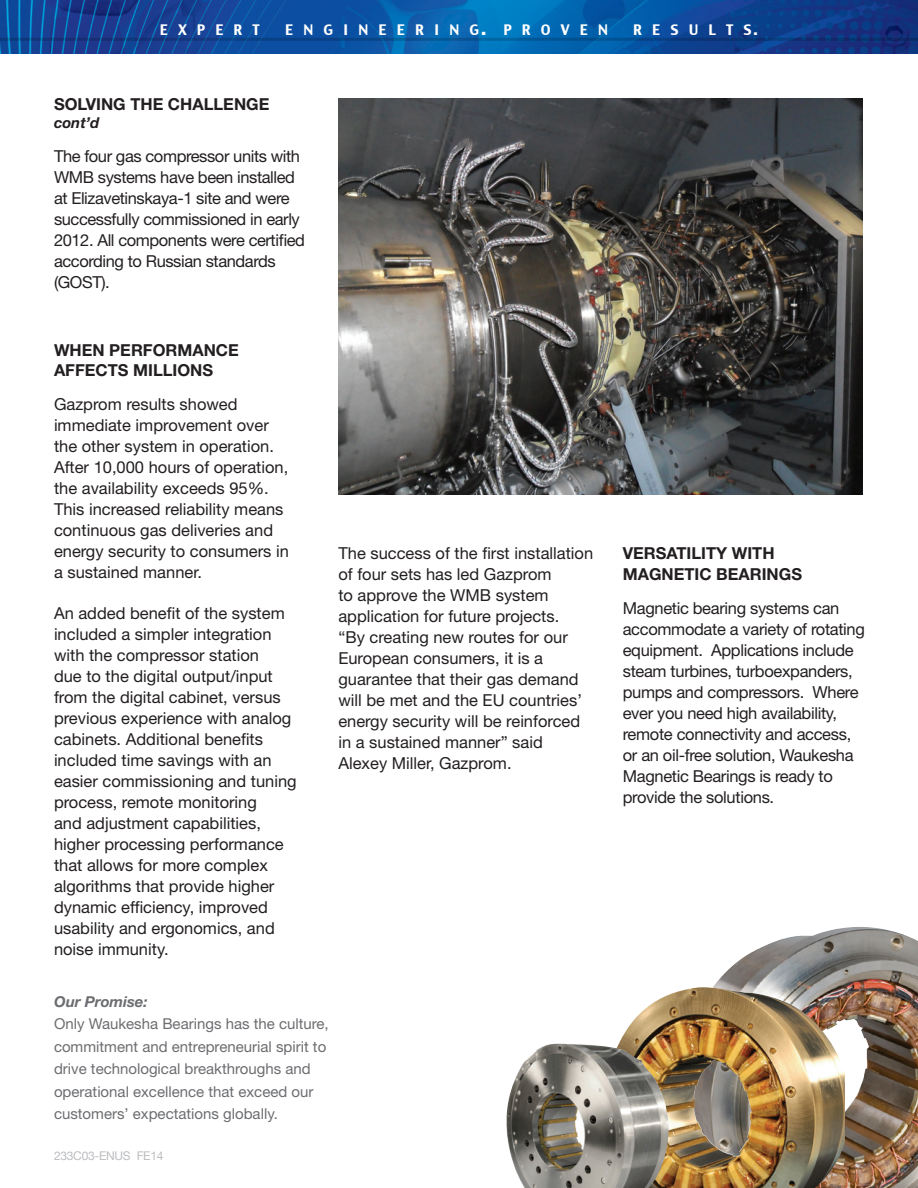
<style>
.page{position:relative;width:918px;height:1188px;background:#fff}
.page>*{position:absolute;margin:0;border:0;box-sizing:border-box;transform-origin:0 0}
.t1{font:16.5px/21px "Helvetica Neue LT Std";color:#231f20}
.t2{font:16.5px/21px "Helvetica Neue LT Std";letter-spacing:-.02em;color:#231f20}
.t3{font:16.5px/21px "Helvetica Neue LT Std";letter-spacing:-.025em;color:#231f20}
.t4{font:700 16.5px/20.2px "Helvetica Neue LT Std";color:#231f20}
.t5{font:15px/22.5px "Helvetica Neue LT Std";color:#6c6d70}
.t6{font:italic 700 15px "Helvetica Neue LT Std";color:#6c6d70}
.t7{font:italic 700 15px "Helvetica Neue LT Std";color:#231f20}
.t8{font:14.25px "Charcoal CY";letter-spacing:.715em;color:#fff}
.t9{font:12px "Helvetica Neue";letter-spacing:-.02em;color:#bcbdc0}
.s1{font-size:20.25px}
.s2{font-size:17.1px}
</style>
<div class="page">
<img style="left:0;top:0;width:918px;height:54px">
<img style="left:713px;top:927px;width:205px;height:261px">
<img style="left:619px;top:987px;width:226px;height:201px">
<img style="left:506px;top:1043px;width:166px;height:145px">
<hr style="left:0;top:38px;width:918px;height:3px;background:#231f20">
<img style="left:338px;top:98px;width:524px;height:396px">
<p class="t8" style="left:160px;top:21px;width:102px">EXPERT</p>
<p class="t8" style="left:285px;top:21px;width:324px">ENGINEERING<span class="s1">.</span> PROVEN</p>
<p class="t8" style="left:633px;top:21px;width:126px">RESULTS<span class="s2">.</span></p>
<p class="t4" style="left:54px;top:94px;width:217px">SOLVING THE CHALLENGE</p>
<p class="t7" style="left:54px;top:113px;width:47px">cont’d</p>
<p class="t3" style="left:54px;top:146px;width:253px">The four gas compressor units with<br>WMB systems have been installed at Elizavetinskaya-1 site and were successfully commissioned in early<br>2012. All components were certified according to Russian standards (GOST).</p>
<p class="t4" style="left:54px;top:340px;width:186px">WHEN PERFORMANCE<br>AFFECTS MILLIONS</p>
<p class="t1" style="left:54px;top:393px;width:236px">Gazprom results showed immediate improvement over the other system in operation.<br>After 10,000 hours of operation, the availability exceeds 95%.<br>This increased reliability means continuous gas deliveries and energy security to consumers in a sustained manner.</p>
<p class="t1" style="left:54px;top:603px;width:244px">An added benefit of the system included a simpler integration with the compressor station<br>due to the digital output/input from the digital cabinet, versus previous experience with analog cabinets. Additional benefits included time savings with an easier commissioning and tuning process, remote monitoring<br>and adjustment capabilities, higher processing performance that allows for more complex algorithms that provide higher dynamic efficiency, improved usability and ergonomics, and noise immunity.</p>
<p class="t1" style="left:338px;top:542px;width:256px">The success of the first installation of four sets has led Gazprom<br>to approve the WMB system application for future projects.<br>“By creating new routes for our<br>European consumers, it is a guarantee that their gas demand will be met and the EU countries’ energy security will be reinforced in a sustained manner” said<br>Alexey Miller, Gazprom.</p>
<p class="t4" style="left:623px;top:542px;width:181px;line-height:21px">VERSATILITY WITH<br>MAGNETIC BEARINGS</p>
<p class="t2" style="left:623px;top:598px;width:244px">Magnetic bearing systems can accommodate a variety of rotating equipment. Applications include steam turbines, turboexpanders, pumps and compressors. Where ever you need high availability, remote connectivity and access, or an oil-free solution, Waukesha<br>Magnetic Bearings is ready to provide the solutions.</p>
<p class="t6" style="left:54px;top:992px;width:95px">Our Promise:</p>
<p class="t5" style="left:54px;top:1012px;width:276px">Only Waukesha Bearings has the culture, commitment and entrepreneurial spirit to drive technological breakthroughs and operational excellence that exceed our customers’ expectations globally.</p>
<p class="t9" style="left:54px;top:1149px;width:111px">233C03-ENUS FE14</p>
</div>
